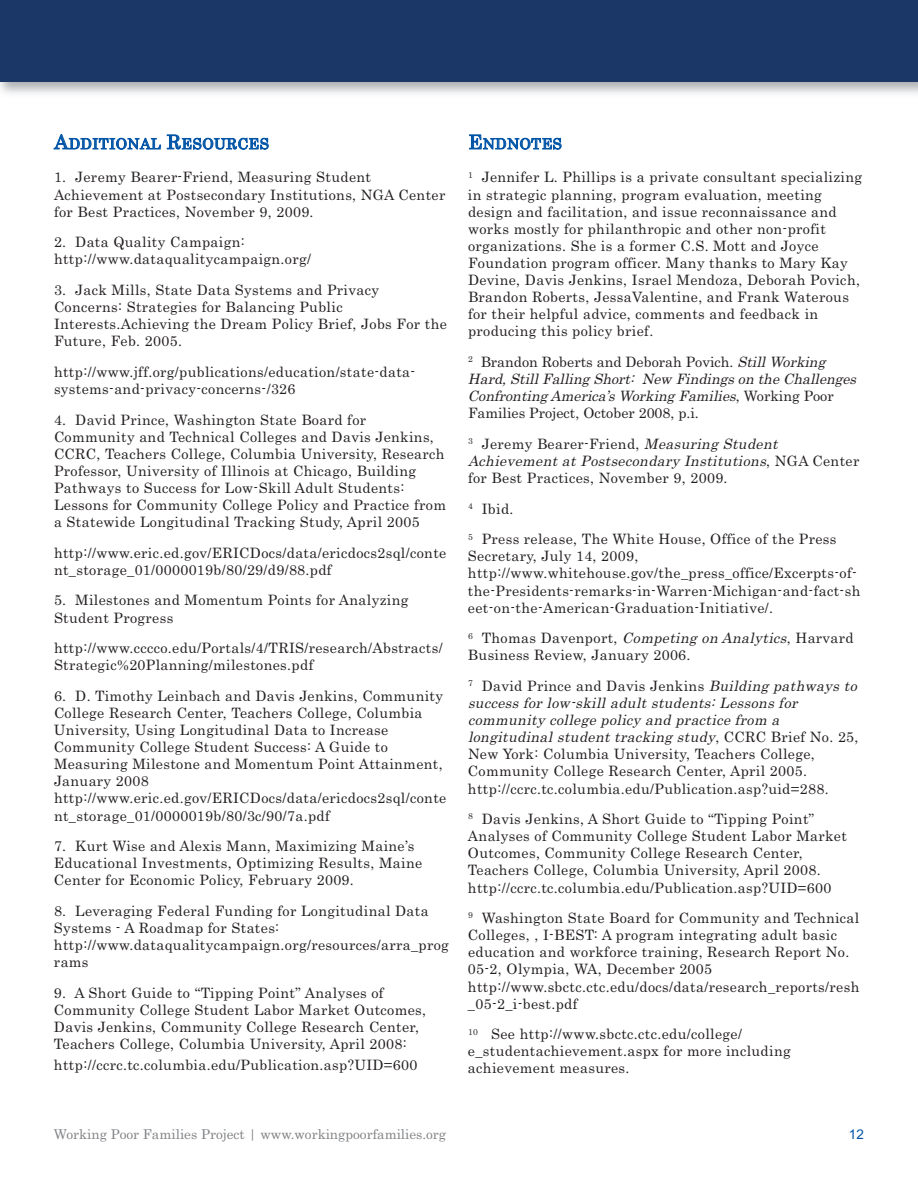
<style>
.page{position:relative;width:918px;height:1188px;background:#fff}
.page>*{position:absolute;margin:0;border:0;box-sizing:border-box;transform-origin:0 0}
.t1{font:14.7px "Century";letter-spacing:.03em;color:#0154a6}
.t2{font:14.25px/17.1px "Century";letter-spacing:.025em;color:#231f20}
.t3{font:italic 14.25px/17.1px "Century";color:#231f20}
.t4{font:13.5px "Century";color:#808285}
.t5{font:13.5px "Arial";color:#0154a6}
.s1{font-size:19.5px}
.s2{font-style:normal}
.s3{font-style:italic}
</style>
<div class="page">
<div style="left:0;top:0;width:918px;height:82px;background:#1b3768"></div>
<p class="t1" style="left:54px;top:135px;width:216px"><span class="s1">A</span>DDITIONAL <span class="s1">R</span>ESOURCES</p>
<p class="t2" style="left:54px;top:169px;width:393px">1. Jeremy Bearer-Friend, Measuring Student<br>Achievement at Postsecondary Institutions, NGA Center for Best Practices, November 9, 2009.</p>
<p class="t2" style="left:54px;top:234px;width:259px">2. Data Quality Campaign: http://www.dataqualitycampaign.org/</p>
<p class="t2" style="left:54px;top:281px;width:394px">3. Jack Mills, State Data Systems and Privacy Concerns: Strategies for Balancing Public Interests.Achieving the Dream Policy Brief, Jobs For the Future, Feb. 2005.</p>
<p class="t2" style="left:54px;top:363px;width:363px">http://www.jff.org/publications/education/state-data&shy;systems-and-privacy-concerns-/326</p>
<p class="t2" style="left:54px;top:411px;width:394px">4. David Prince, Washington State Board for Community and Technical Colleges and Davis Jenkins, CCRC, Teachers College, Columbia University, Research Professor, University of Illinois at Chicago, Building Pathways to Success for Low-Skill Adult Students:<br>Lessons for Community College Policy and Practice from a Statewide Longitudinal Tracking Study, April 2005</p>
<p class="t2" style="left:54px;top:544px;width:394px">http://www.eric.ed.gov/ERICDocs/data/ericdocs2sql/conte nt_storage_01/0000019b/80/29/d9/88.pdf</p>
<p class="t2" style="left:54px;top:592px;width:356px">5. Milestones and Momentum Points for Analyzing<br>Student Progress</p>
<p class="t2" style="left:54px;top:640px;width:390px">http://www.cccco.edu/Portals/4/TRIS/research/Abstracts/<br>Strategic%20Planning/milestones.pdf</p>
<p class="t2" style="left:54px;top:687px;width:394px">6. D. Timothy Leinbach and Davis Jenkins, Community College Research Center, Teachers College, Columbia University, Using Longitudinal Data to Increase Community College Student Success: A Guide to Measuring Milestone and Momentum Point Attainment, January 2008 http://www.eric.ed.gov/ERICDocs/data/ericdocs2sql/conte nt_storage_01/0000019b/80/3c/90/7a.pdf</p>
<p class="t2" style="left:54px;top:838px;width:370px">7. Kurt Wise and Alexis Mann, Maximizing Maine’s<br>Educational Investments, Optimizing Results, Maine<br>Center for Economic Policy, February 2009.</p>
<p class="t2" style="left:54px;top:902px;width:396px">8. Leveraging Federal Funding for Longitudinal Data Systems - A Roadmap for States: http://www.dataqualitycampaign.org/resources/arra_prog rams</p>
<p class="t2" style="left:54px;top:984px;width:374px">9. A Short Guide to “Tipping Point” Analyses of Community College Student Labor Market Outcomes, Davis Jenkins, Community College Research Center, Teachers College, Columbia University, April 2008:</p>
<p class="t2" style="left:54px;top:1057px;width:365px">http://ccrc.tc.columbia.edu/Publication.asp?UID=600</p>
<p class="t1" style="left:468px;top:135px;width:95px"><span class="s1">E</span>NDNOTES</p>
<p class="t2" style="left:468px;top:169px;width:396px"><sup>1</sup> Jennifer L. Phillips is a private consultant specializing in strategic planning, program evaluation, meeting design and facilitation, and issue reconnaissance and works mostly for philanthropic and other non-profit organizations. She is a former C.S. Mott and Joyce Foundation program officer. Many thanks to Mary Kay Devine, Davis Jenkins, Israel Mendoza, Deborah Povich, Brandon Roberts, JessaValentine, and Frank Waterous for their helpful advice, comments and feedback in producing this policy brief.</p>
<p class="t3" style="left:468px;top:353px;width:394px"><sup>2</sup> <span class="s2">Brandon Roberts and Deborah Povich.</span> StillWorking Hard, Still Falling Short: New Findings on the Challenges Confronting America’s Working Families<span class="s2">, Wo r k i n g P o o r Families Project, October 2008, p.i.</span></p>
<p class="t2" style="left:468px;top:435px;width:393px"><sup>3</sup> Jeremy Bearer-Friend, <span class="s3">MeasuringStudent<br>Achievement at Postsecondary Institutions</span>, N G A C e n t e r for Best Practices, November 9, 2009.</p>
<p class="t2" style="left:468px;top:493px;width:370px;line-height:30.6px"><sup>4</sup> Ibid.<br><sup>5</sup> Press release, The White House, Office of the Press</p>
<p class="t2" style="left:468px;top:548px;width:394px">Secretary, July 14, 2009, http://www.whitehouse.gov/the_press_office/Excerpts-of&shy;the-Presidents-remarks-in-Warren-Michigan-and-fact-sh eet-on-the-American-Graduation-Initiative/.</p>
<p class="t2" style="left:468px;top:630px;width:387px"><sup>6</sup> Thomas Davenport, <span class="s3">CompetingonAnalytics</span>, Harvard<br>Business Review, January 2006.</p>
<p class="t2" style="left:468px;top:677px;width:395px"><sup>7</sup> David Prince and Davis Jenkins <span class="s3">Buildingpathwaysto success for low-skill adult students: Lessons for community college policy and practice from a longitudinal student tracking study</span>, C C R C B r i e f N o . 2 5 , New York: Columbia University, Teachers College, Community College Research Center, April 2005. http://ccrc.tc.columbia.edu/Publication.asp?uid=288.</p>
<p class="t2" style="left:468px;top:811px;width:381px"><sup>8</sup> Davis Jenkins, A Short Guide to “Tipping Point” Analyses of Community College Student Labor Market Outcomes, Community College Research Center, Teachers College, Columbia University, April 2008. http://ccrc.tc.columbia.edu/Publication.asp?UID=600</p>
<p class="t2" style="left:468px;top:910px;width:393px"><sup>9</sup> Washington State Board for Community and Technical Colleges, , I-BEST: A program integrating adult basic education and workforce training, Research Report No.<br>05-2, Olympia, WA, December 2005 http://www.sbctc.ctc.edu/docs/data/research_reports/resh _05-2_i-best.pdf</p>
<p class="t2" style="left:468px;top:1026px;width:324px"><sup>10</sup> See http://www.sbctc.ctc.edu/college/ e_studentachievement.aspx for more including achievement measures.</p>
<p class="t4" style="left:54px;top:1127px;width:394px">Working Poor Families Project | www.workingpoorfamilies.org</p>
<p class="t5" style="left:849px;top:1126px;width:17px">12</p>
</div>
